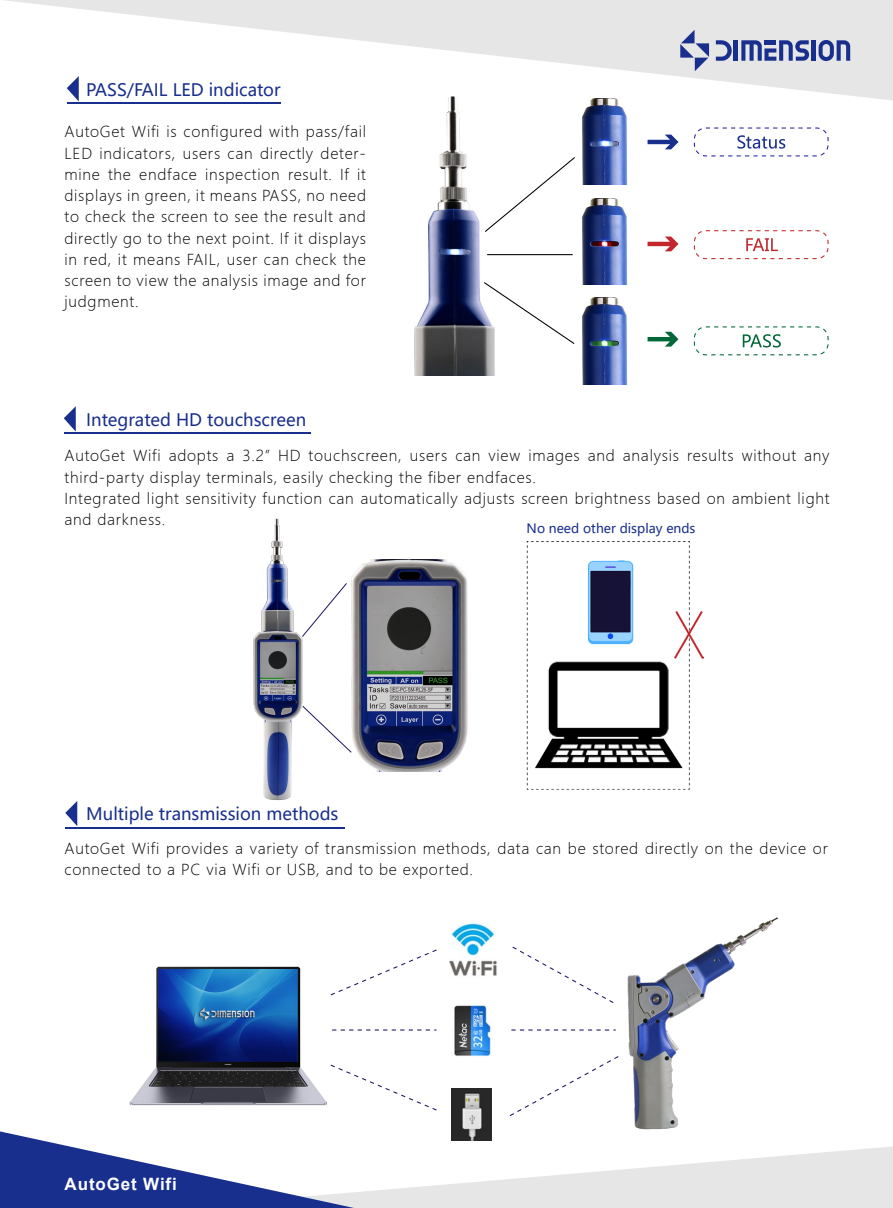
<style>
.page{position:relative;width:893px;height:1208px;background:#fff}
.page>*{position:absolute;margin:0;border:0;box-sizing:border-box;transform-origin:0 0}
.t1{font:16.95px "Microsoft Ya Hei";color:#182f8e}
.t2{font:700 16.95px "Arial";letter-spacing:.05em;color:#fff}
.t3{font:300 14.85px/21.3px "Microsoft Ya Hei";letter-spacing:.05em;color:#000}
.t4{font:12.75px "Microsoft Ya Hei";color:#182f8e}
</style>
<div class="page">
<svg style="left:4px;top:0;width:889px;height:100px"></svg>
<svg style="left:716px;top:40px;width:16px;height:21px"></svg>
<hr style="left:734px;top:40px;width:4px;height:21px;background:#182f8e">
<svg style="left:741px;top:40px;width:68px;height:21px"></svg>
<hr style="left:812px;top:40px;width:4px;height:21px;background:#182f8e">
<svg style="left:819px;top:40px;width:31px;height:21px"></svg>
<svg style="left:680px;top:30px;width:29px;height:41px"></svg>
<hr style="left:67px;top:102px;width:213px;height:2px;background:#182f8e">
<svg style="left:67px;top:76px;width:12px;height:25px"></svg>
<hr style="left:64px;top:432px;width:246px;height:2px;background:#182f8e">
<svg style="left:64px;top:406px;width:12px;height:25px"></svg>
<img style="left:352px;top:559px;width:115px;height:212px">
<svg style="left:308px;top:583px;width:39px;height:48px"></svg>
<svg style="left:308px;top:705px;width:44px;height:48px"></svg>
<img style="left:253px;top:518px;width:55px;height:282px">
<img style="left:526px;top:542px;width:177px;height:248px">
<img style="left:414px;top:93px;width:80px;height:283px">
<img style="left:565px;top:198px;width:63px;height:86px">
<img style="left:565px;top:99px;width:78px;height:86px">
<img style="left:582px;top:298px;width:46px;height:86px">
<svg style="left:484px;top:156px;width:92px;height:77px"></svg>
<hr style="left:487px;top:254px;width:86px;height:1px;background:#000">
<svg style="left:483px;top:281px;width:93px;height:64px"></svg>
<svg style="left:737px;top:135px;width:48px;height:14px"></svg>
<svg style="left:746px;top:238px;width:32px;height:13px"></svg>
<svg style="left:743px;top:334px;width:38px;height:13px"></svg>
<div style="left:694px;top:127px;width:135px;height:29px;border:1px dashed #27249b;border-radius:11px"></div>
<div style="left:694px;top:230px;width:135px;height:29px;border:1px dashed #c1272d;border-radius:11px"></div>
<div style="left:694px;top:326px;width:135px;height:29px;border:1px dashed #006837;border-radius:11px"></div>
<svg style="left:647px;top:135px;width:31px;height:14px"></svg>
<svg style="left:647px;top:236px;width:31px;height:15px"></svg>
<svg style="left:647px;top:332px;width:31px;height:14px"></svg>
<svg style="left:354px;top:1146px;width:539px;height:62px;fill:#e6e6e6"></svg>
<svg style="left:0;top:1131px;width:354px;height:77px"></svg>
<hr style="left:65px;top:826px;width:280px;height:2px;background:#182f8e">
<svg style="left:65px;top:801px;width:12px;height:25px"></svg>
<img style="left:122px;top:966px;width:216px;height:181px">
<img style="left:599px;top:917px;width:179px;height:213px">
<img style="left:454px;top:1005px;width:37px;height:52px">
<img style="left:449px;top:923px;width:48px;height:53px">
<img style="left:451px;top:1088px;width:40px;height:52px">
<svg style="left:329px;top:949px;width:108px;height:47px"></svg>
<svg style="left:332px;top:1029px;width:104px;height:1px"></svg>
<svg style="left:511px;top:1029px;width:105px;height:1px"></svg>
<svg style="left:329px;top:1063px;width:108px;height:49px"></svg>
<svg style="left:512px;top:945px;width:104px;height:60px"></svg>
<svg style="left:509px;top:1055px;width:111px;height:62px"></svg>
<p class="t1" style="left:86px;top:78px;width:196px">PASS/FAIL LED indicator</p>
<p class="t3" style="left:64px;top:121px;width:303px;text-align:justify">AutoGet Wifi is configured with pass/fail LED indicators, users can directly deter&shy;mine the endface inspection result. If it displays in green, it means PASS, no need to check the screen to see the result and directly go to the next point. If it displays in red, it means FAIL, user can check the screen to view the analysis image and for judgment.</p>
<p class="t1" style="left:86px;top:408px;width:221px">Integrated HD touchscreen</p>
<p class="t3" style="left:64px;top:445px;width:766px">AutoGet Wifi adopts a 3.2” HD touchscreen, users can view images and analysis results without any third-party display terminals, easily checking the fiber endfaces.<br>Integrated light sensitivity function can automatically adjusts screen brightness based on ambient light and darkness.</p>
<p class="t4" style="left:527px;top:520px;width:170px">No need other display ends</p>
<p class="t1" style="left:86px;top:802px;width:254px">Multiple transmission methods</p>
<p class="t3" style="left:64px;top:837px;width:765px">AutoGet Wifi provides a variety of transmission methods, data can be stored directly on the device or connected to a PC via Wifi or USB, and to be exported.</p>
<p class="t2" style="left:65px;top:1171px;width:114px">AutoGet Wifi</p>
</div>
